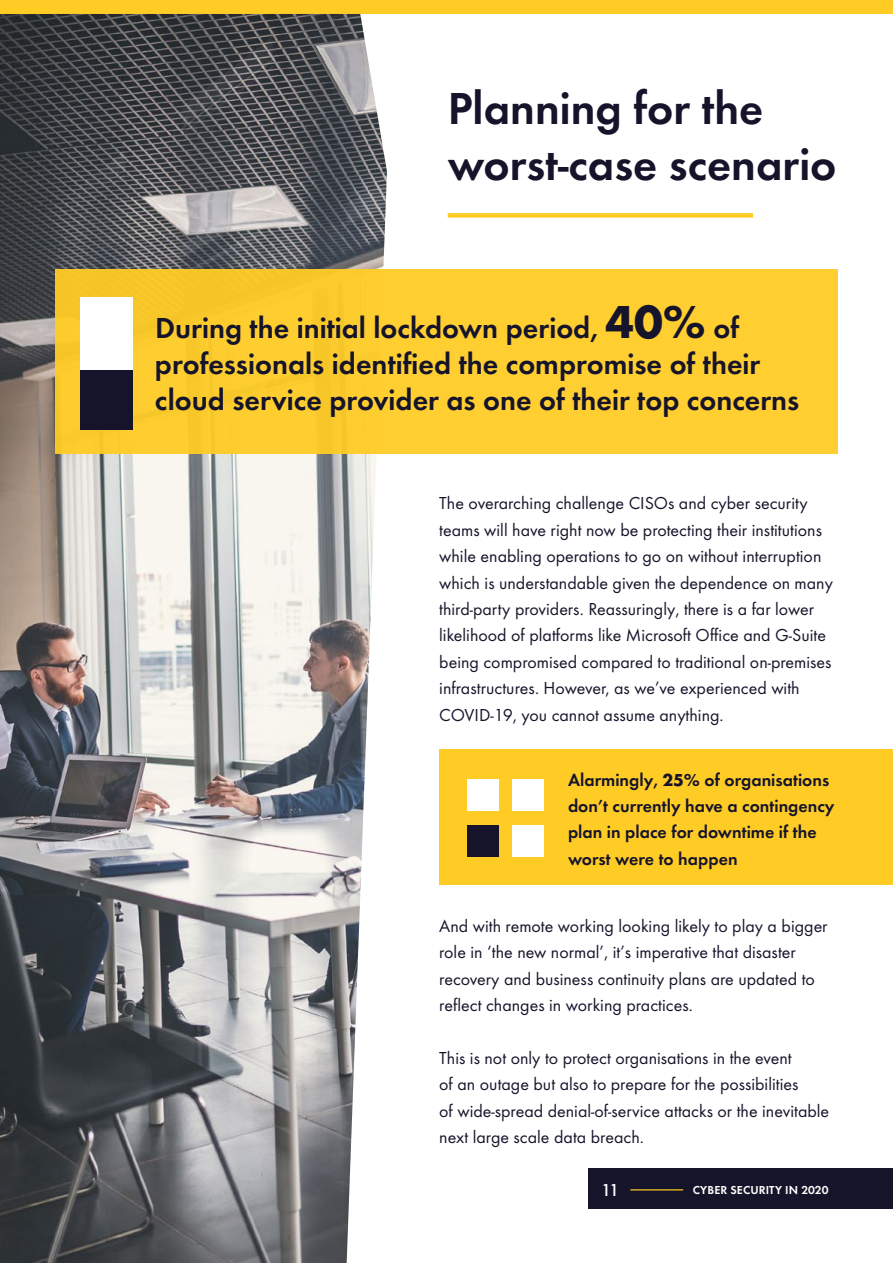
<style>
.page{position:relative;width:893px;height:1263px;background:#fff}
.page>*{position:absolute;margin:0;border:0;box-sizing:border-box;transform-origin:0 0}
.t1{font:600 46.5px/55.8px "Function Pro";color:#16142a}
.t2{font:600 30px/36px "Function Pro";color:#16142a}
.t3{font:18px/26.4px "Function Pro";color:#16142a}
.t4{font:600 18px/26.4px "Function Pro";color:#16142a}
.t5{font:500 17.85px "Function Pro";color:#fff}
.t6{font:600 12px "Function Pro";letter-spacing:.01em;color:#fff}
.s1{font-weight:700;font-size:48px}
.s2{font-weight:700}
</style>
<div class="page">
<img style="left:0;top:14px;width:387px;height:1249px">
<div style="left:55px;top:269px;width:783px;height:185px;background:#ffce31"></div>
<div style="left:588px;top:1169px;width:305px;height:40px;background:#16142a"></div>
<hr style="left:630px;top:1189px;width:53px;height:1px;background:#ffcc26">
<div style="left:448px;top:213px;width:305px;height:5px;background:#ffcc26"></div>
<div style="left:81px;top:298px;width:52px;height:127px;background:#fff"></div>
<div style="left:81px;top:370px;width:52px;height:59px;background:#16142a"></div>
<div style="left:0;top:0;width:893px;height:14px;background:#ffcc26"></div>
<div style="left:439px;top:749px;width:454px;height:135px;background:#ffcc26"></div>
<div style="left:467px;top:779px;width:32px;height:32px;background:#fff"></div>
<div style="left:512px;top:779px;width:31px;height:32px;background:#fff"></div>
<div style="left:467px;top:825px;width:32px;height:32px;background:#16142a"></div>
<div style="left:512px;top:825px;width:31px;height:32px;background:#fff"></div>
<h1 class="t1" style="left:448px;top:80px;width:390px">Planning for the worst-case scenario</h1>
<h2 class="t2" style="left:155px;top:310px;width:646px">During the initial lockdown period, <span class="s1">40%</span> of professionals identified the compromise of their cloud service provider as one of their top concerns</h2>
<p class="t3" style="left:439px;top:490px;width:395px">The overarching challenge CISOs and cyber security teams will have right now be protecting their institutions while enabling operations to go on without interruption which is understandable given the dependence on many third-party providers. Reassuringly, there is a far lower likelihood of platforms like Microsoft Office and G-Suite being compromised compared to traditional on-premises infrastructures. However, as we’ve experienced with COVID-19, you cannot assume anything.</p>
<p class="t4" style="left:568px;top:766px;width:268px">Alarmingly, <span class="s2">25%</span> of organisations don’t currently have a contingency plan in place for downtime if the worst were to happen</p>
<p class="t3" style="left:439px;top:913px;width:390px">And with remote working looking likely to play a bigger role in ‘the new normal’, it’s imperative that disaster recovery and business continuity plans are updated to reflect changes in working practices.</p>
<p class="t3" style="left:439px;top:1045px;width:391px">This is not only to protect organisations in the event<br>of an outage but also to prepare for the possibilities<br>of wide-spread denial-of-service attacks or the inevitable next large scale data breach.</p>
<p class="t5" style="left:601px;top:1179px;width:19px">11</p>
<p class="t6" style="left:693px;top:1182px;width:137px">CYBER SECURITY IN 2020</p>
</div>
